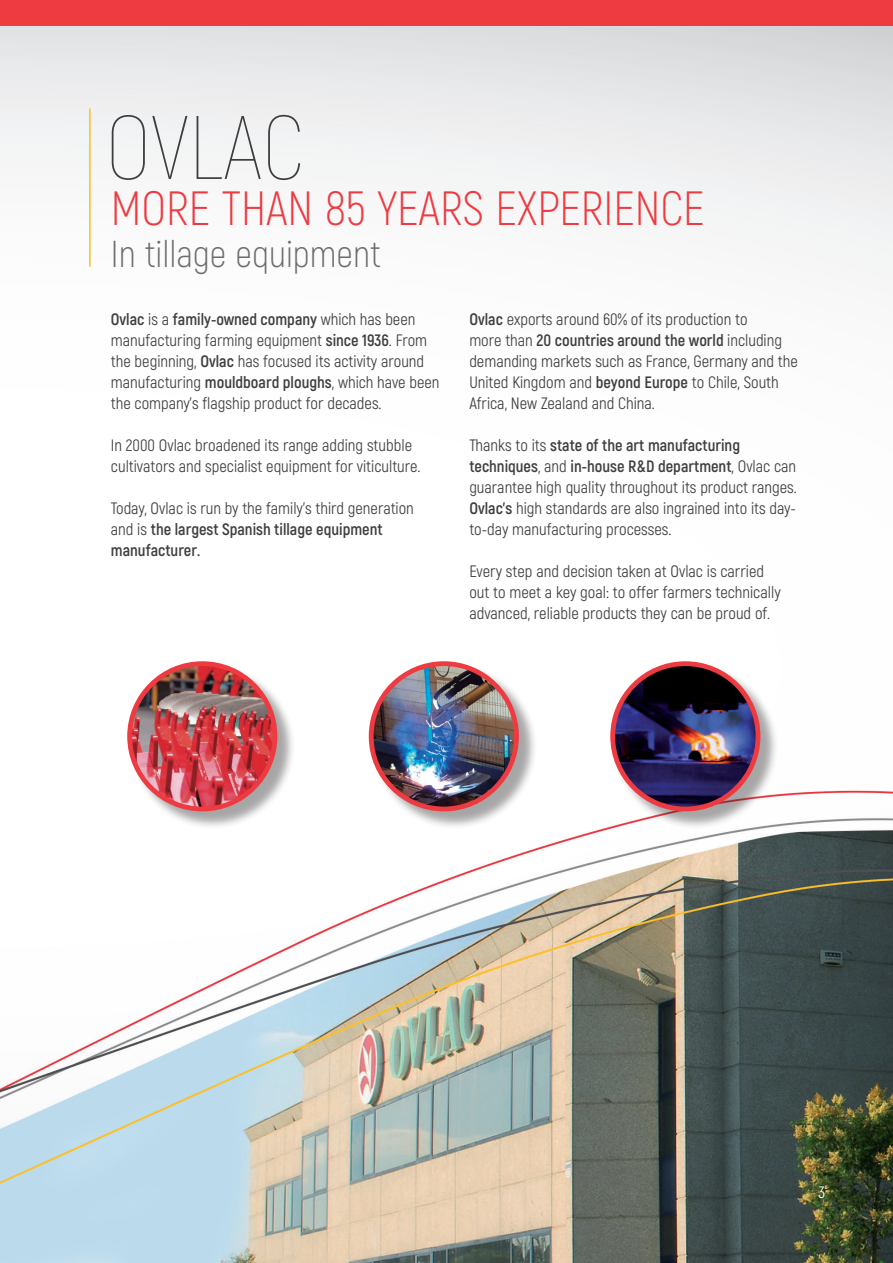
<style>
.page{position:relative;width:893px;height:1263px;background:#fff}
.page>*{position:absolute;margin:0;border:0;box-sizing:border-box;transform-origin:0 0}
.t1{font:100 90px "Akrobat";color:#3e3e3f}
.t2{font:300 48px "Akrobat";color:#ee3a41}
.t3{font:300 37.5px "Akrobat";color:#6c6d70}
.ESPANOL{font:16.5px/21px "Akrobat";color:#3e3e3f}
.ESPANOL-2{font:16.5px "Akrobat";color:#fff}
.s1{font-weight:700}
</style>
<div class="page">
<img style="left:0;top:26px;width:893px;height:1237px">
<div style="left:0;top:0;width:893px;height:26px;background:#ee3a41"></div>
<hr style="left:89px;top:108px;width:2px;height:159px;background:#fec210">
<div style="left:129px;top:663px;width:167px;height:167px;background:#231f20;opacity:.4"></div>
<img style="left:130px;top:664px;width:145px;height:145px;border-radius:73px">
<div style="left:127px;top:661px;width:150px;height:150px;border:5px solid #ee3a41;border-radius:50%"></div>
<div style="left:612px;top:663px;width:167px;height:167px;background:#231f20;opacity:.4"></div>
<img style="left:613px;top:664px;width:145px;height:145px;border-radius:73px">
<div style="left:610px;top:661px;width:150px;height:150px;border:5px solid #ee3a41;border-radius:50%"></div>
<div style="left:371px;top:663px;width:166px;height:167px;background:#231f20;opacity:.4"></div>
<img style="left:371px;top:664px;width:145px;height:145px;border-radius:73px">
<div style="left:369px;top:661px;width:150px;height:150px;border:5px solid #ee3a41;border-radius:50%"></div>
<p class="t1" style="left:106px;top:95px;width:200px">OVLAC</p>
<p class="t2" style="left:111px;top:180px;width:595px">MORE THAN 85 YEARS EXPERIENCE</p>
<p class="t3" style="left:111px;top:232px;width:271px">In tillage equipment</p>
<p class="ESPANOL" style="left:111px;top:309px;width:330px"><span class="s1">Ovlac</span> is a <span class="s1">family-owned company</span> which has been manufacturing farming equipment <span class="s1">since 1936</span>. From the beginning, <span class="s1">Ovlac</span> has focused its activity around manufacturing <span class="s1">mouldboard ploughs</span>, which have been the company’s flagship product for decades.</p>
<p class="ESPANOL" style="left:111px;top:435px;width:311px">In 2000 Ovlac broadened its range adding stubble cultivators and specialist equipment for viticulture.</p>
<p class="ESPANOL" style="left:111px;top:498px;width:305px">Today, Ovlac is run by the family’s third generation and is <span class="s1">the largest Spanish tillage equipment manufacturer.</span></p>
<p class="ESPANOL" style="left:469px;top:309px;width:330px"><span class="s1">Ovlac</span> exports around 60% of its production to<br>more than <span class="s1">20 countries around the world</span> including demanding markets such as France, Germany and the United Kingdom and <span class="s1">beyond Europe</span> to Chile, South Africa, New Zealand and China.</p>
<p class="ESPANOL" style="left:469px;top:435px;width:329px">Thanks to its <span class="s1">state of the art manufacturing techniques</span>, and <span class="s1">in-house R&amp;D department</span>, Ovlac can guarantee high quality throughout its product ranges.<br><span class="s1">Ovlac’s</span> high standards are also ingrained into its day&shy;to-day manufacturing processes.</p>
<p class="ESPANOL" style="left:469px;top:561px;width:313px">Every step and decision taken at Ovlac is carried out to meet a key goal: to offer farmers technically advanced, reliable products they can be proud of.</p>
<p class="ESPANOL-2" style="left:819px;top:1183px;width:8px">3</p>
</div>
